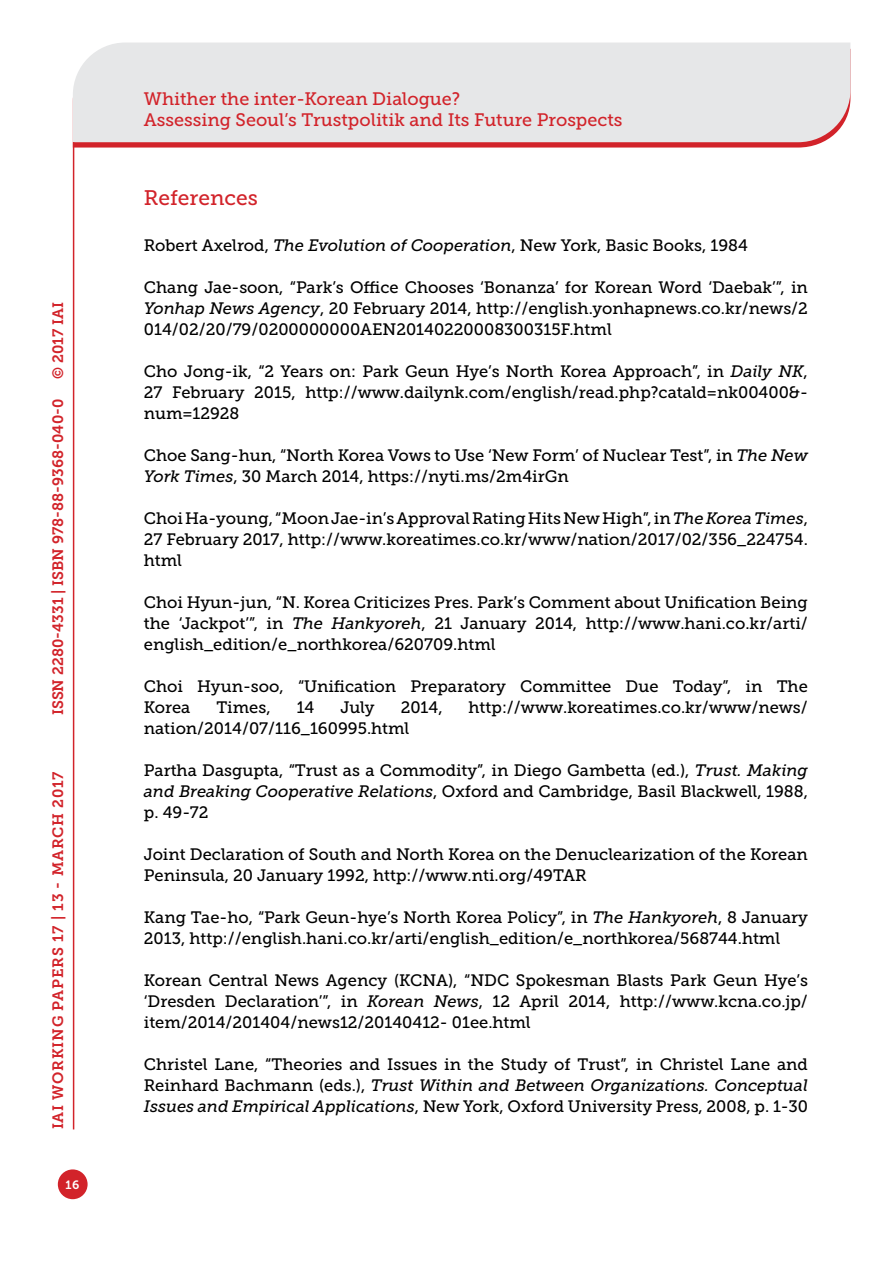
<style>
.page{position:relative;width:893px;height:1263px;background:#fff}
.page>*{position:absolute;margin:0;border:0;box-sizing:border-box;transform-origin:0 0}
.t1{font:21px "Museo Slab 500";color:#d2232a}
.t2{font:18px/21.6px "Museo Slab 500";color:#d2232a}
.t3{font:16.5px/21px "Museo Slab 500";color:#000;text-align:justify}
.t4{font:15px "Museo Slab 700";color:#d2232a}
.t5{font:15px "Museo Slab 700";letter-spacing:.05em;color:#d2232a}
.t6{font:12px "Museo Slab 700";color:#fff}
.s1{font-style:italic}
</style>
<div class="page">
<svg style="left:74px;top:142px;width:749px;height:6px;background:#d63d43"></svg>
<div style="left:73px;top:43px;width:777px;height:99px;background:#e6e7e8"></div>
<div style="left:58px;top:1169px;width:30px;height:30px;background:#d2232a;border-radius:50%"></div>
<hr style="left:73px;top:142px;width:1px;height:987px;background:#d2232a">
<p class="t4" style="left:50px;top:379px;width:78px;rotate:-90deg">© 2017 IAI</p>
<p class="t4" style="left:49px;top:715px;width:318px;rotate:-90deg">ISSN 2280-4331 | ISBN 978-88-9368-040-0</p>
<p class="t5" style="left:50px;top:1129px;width:359px;rotate:-90deg">IAI WORKING PAPERS 17 | 13 - MARCH 2017</p>
<p class="t6" style="left:66px;top:1178px;width:15px">16</p>
<p class="t2" style="left:144px;top:88px;width:480px">Whither the inter-Korean Dialogue?<br>Assessing Seoul’s Trustpolitik and Its Future Prospects</p>
<p class="t1" style="left:144px;top:186px;width:115px">References</p>
<p class="t3" style="left:144px;top:235px;width:606px">Robert Axelrod, <span class="s1">The Evolution of Cooperation</span>, New York, Basic Books, 1984</p>
<p class="t3" style="left:144px;top:277px;width:666px">Chang Jae-soon, “Park’s Office Chooses ‘Bonanza’ for Korean Word ‘Daebak’”, in <span class="s1">Yonhap News Agency</span>, 20 February 2014, http://english.yonhapnews.co.kr/news/2<br>014/02/20/79/0200000000AEN20140220008300315F.html</p>
<p class="t3" style="left:144px;top:361px;width:666px">Cho Jong-ik, “2 Years on: Park Geun Hye’s North Korea Approach”, in <span class="s1">Daily NK</span>, 27 February 2015, http://www.dailynk.com/english/read.php?catald=nk00400&amp;- num=12928</p>
<p class="t3" style="left:144px;top:445px;width:666px">Choe Sang-hun, “North Korea Vows to Use ‘New Form’ of Nuclear Test”, in <span class="s1">The New<br>York Times</span>, 30 March 2014, https://nyti.ms/2m4irGn</p>
<p class="t3" style="left:144px;top:508px;width:666px">Choi Ha-young, “Moon Jae-in’s Approval Rating Hits New High”, in <span class="s1">The Korea Times</span>, 27 February 2017, http://www.koreatimes.co.kr/www/nation/2017/02/356_224754. html</p>
<p class="t3" style="left:144px;top:592px;width:666px">Choi Hyun-jun, “N. Korea Criticizes Pres. Park’s Comment about Unification Being the ‘Jackpot’”, in <span class="s1">The Hankyoreh</span>, 21 January 2014, http://www.hani.co.kr/arti/ english_edition/e_northkorea/620709.html</p>
<p class="t3" style="left:144px;top:676px;width:665px">Choi Hyun-soo, “Unification Preparatory Committee Due Today”, in The<br>Korea</p>
<p class="t3" style="left:216px;top:697px;width:56px">Times,</p>
<p class="t3" style="left:297px;top:697px;width:19px">14</p>
<p class="t3" style="left:340px;top:697px;width:36px">July</p>
<p class="t3" style="left:401px;top:697px;width:43px">2014,</p>
<p class="t3" style="left:469px;top:697px;width:341px">http://www.koreatimes.co.kr/www/news/</p>
<p class="t3" style="left:144px;top:718px;width:267px">nation/2014/07/116_160995.html</p>
<p class="t3" style="left:144px;top:760px;width:666px">Partha Dasgupta, “Trust as a Commodity”, in Diego Gambetta (ed.), <span class="s1">Trust. Making and Breaking Cooperative Relations</span>, Oxford and Cambridge, Basil Blackwell, 1988, p. 49-72</p>
<p class="t3" style="left:144px;top:844px;width:666px">Joint Declaration of South and North Korea on the Denuclearization of the Korean<br>Peninsula, 20 January 1992, http://www.nti.org/49TAR</p>
<p class="t3" style="left:144px;top:907px;width:666px">Kang Tae-ho, “Park Geun-hye’s North Korea Policy”, in <span class="s1">The Hankyoreh</span>, 8 January<br>2013, http://english.hani.co.kr/arti/english_edition/e_northkorea/568744.html</p>
<p class="t3" style="left:144px;top:970px;width:666px">Korean Central News Agency (KCNA), “NDC Spokesman Blasts Park Geun Hye’s ‘Dresden Declaration’”, in <span class="s1">Korean News</span>, 12 April 2014, http://www.kcna.co.jp/ item/2014/201404/news12/20140412- 01ee.html</p>
<p class="t3" style="left:144px;top:1054px;width:666px">Christel Lane, “Theories and Issues in the Study of Trust”, in Christel Lane and Reinhard Bachmann (eds.), <span class="s1">Trust Within and Between Organizations. Conceptual Issues and Empirical Applications</span>, New York, Oxford University Press, 2008, p. 1-30</p>
</div>
